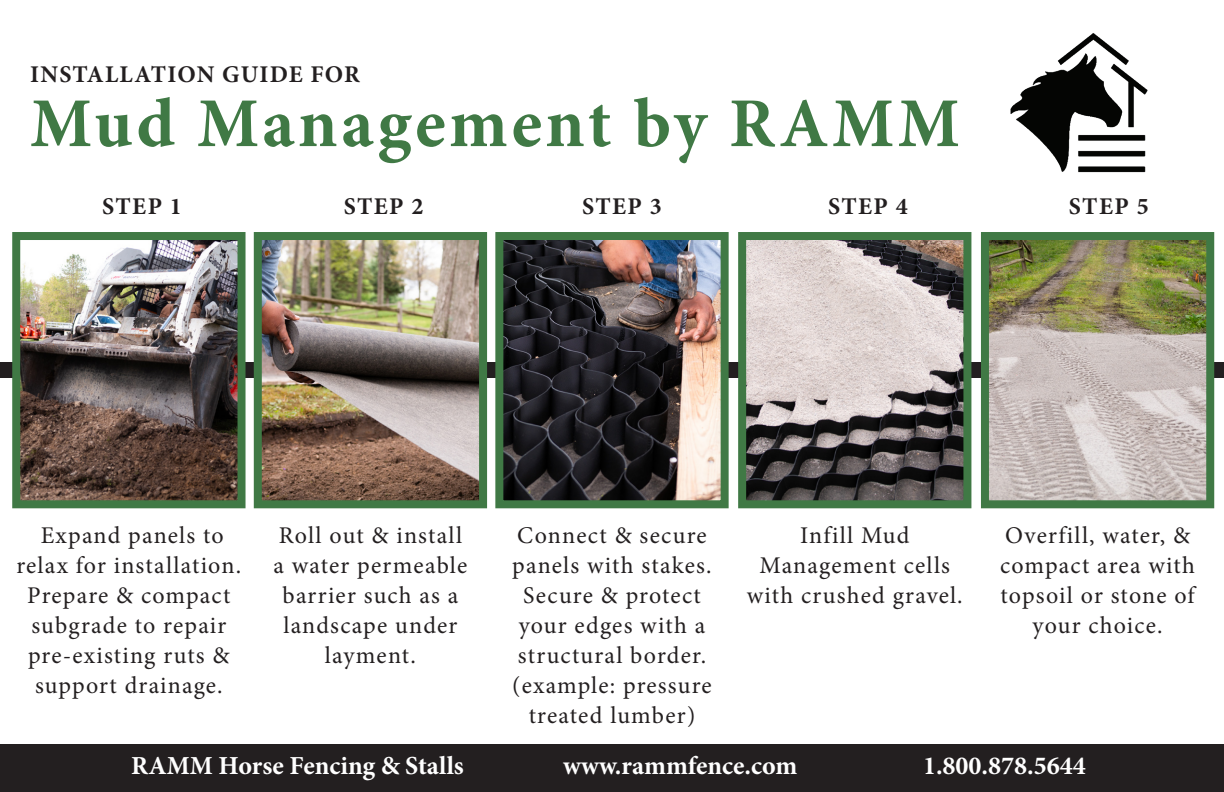
<style>
.page{position:relative;width:1224px;height:792px;background:#fff}
.page>*{position:absolute;margin:0;border:0;box-sizing:border-box;transform-origin:0 0}
.t1{font:700 70px "Minion Pro";letter-spacing:.05em;color:#407945}
.t2{font:700 26px "Minion Pro";color:#fff}
.t3{font:24px/30px "Minion Pro";letter-spacing:.05em;color:#231f20;text-align:center}
.t4{font:700 24px "Minion Pro";letter-spacing:.05em;color:#231f20}
</style>
<div class="page">
<div style="left:0;top:362px;width:1224px;height:16px;background:#231f20"></div>
<img style="left:21px;top:241px;width:216px;height:258px">
<div style="left:12px;top:232px;width:234px;height:276px;border:8px solid #407945"></div>
<img style="left:263px;top:241px;width:215px;height:258px">
<div style="left:254px;top:232px;width:233px;height:276px;border:8px solid #407945"></div>
<img style="left:504px;top:241px;width:216px;height:258px">
<div style="left:495px;top:232px;width:234px;height:276px;border:8px solid #407945"></div>
<img style="left:747px;top:241px;width:215px;height:258px">
<div style="left:738px;top:232px;width:233px;height:276px;border:8px solid #407945"></div>
<img style="left:990px;top:241px;width:215px;height:258px">
<div style="left:981px;top:232px;width:233px;height:276px;border:8px solid #407945"></div>
<div style="left:0;top:745px;width:1224px;height:47px;background:#231f20"></div>
<img style="left:1010px;top:33px;width:138px;height:140px">
<p class="t4" style="left:30px;top:60px;width:331px">INSTALLATION GUIDE FOR</p>
<p class="t1" style="left:30px;top:82px;width:931px">Mud Management by RAMM</p>
<p class="t4" style="left:102px;top:192px;width:81px">STEP 1</p>
<p class="t4" style="left:344px;top:192px;width:81px">STEP 2</p>
<p class="t4" style="left:582px;top:192px;width:81px">STEP 3</p>
<p class="t4" style="left:828px;top:192px;width:81px">STEP 4</p>
<p class="t4" style="left:1069px;top:192px;width:81px">STEP 5</p>
<p class="t3" style="left:17px;top:521px;width:226px">Expand panels to relax for installation.<br>Prepare &amp; compact subgrade to repair pre-existing ruts &amp; support drainage.</p>
<p class="t3" style="left:273px;top:521px;width:196px">Roll out &amp; install a water permeable barrier such as a landscape under layment.</p>
<p class="t3" style="left:512px;top:521px;width:201px">Connect &amp; secure panels with stakes.<br>Secure &amp; protect your edges with a structural border. (example: pressure treated lumber)</p>
<p class="t3" style="left:747px;top:521px;width:217px">Infill Mud<br>Management cells with crushed gravel.</p>
<p class="t3" style="left:1000px;top:521px;width:196px">Overfill, water, &amp; compact area with topsoil or stone of your choice.</p>
<p class="t2" style="left:131px;top:750px;width:334px">RAMM Horse Fencing &amp; Stalls</p>
<p class="t2" style="left:563px;top:750px;width:236px">www.rammfence.com</p>
<p class="t2" style="left:923px;top:750px;width:164px">1.800.878.5644</p>
</div>
